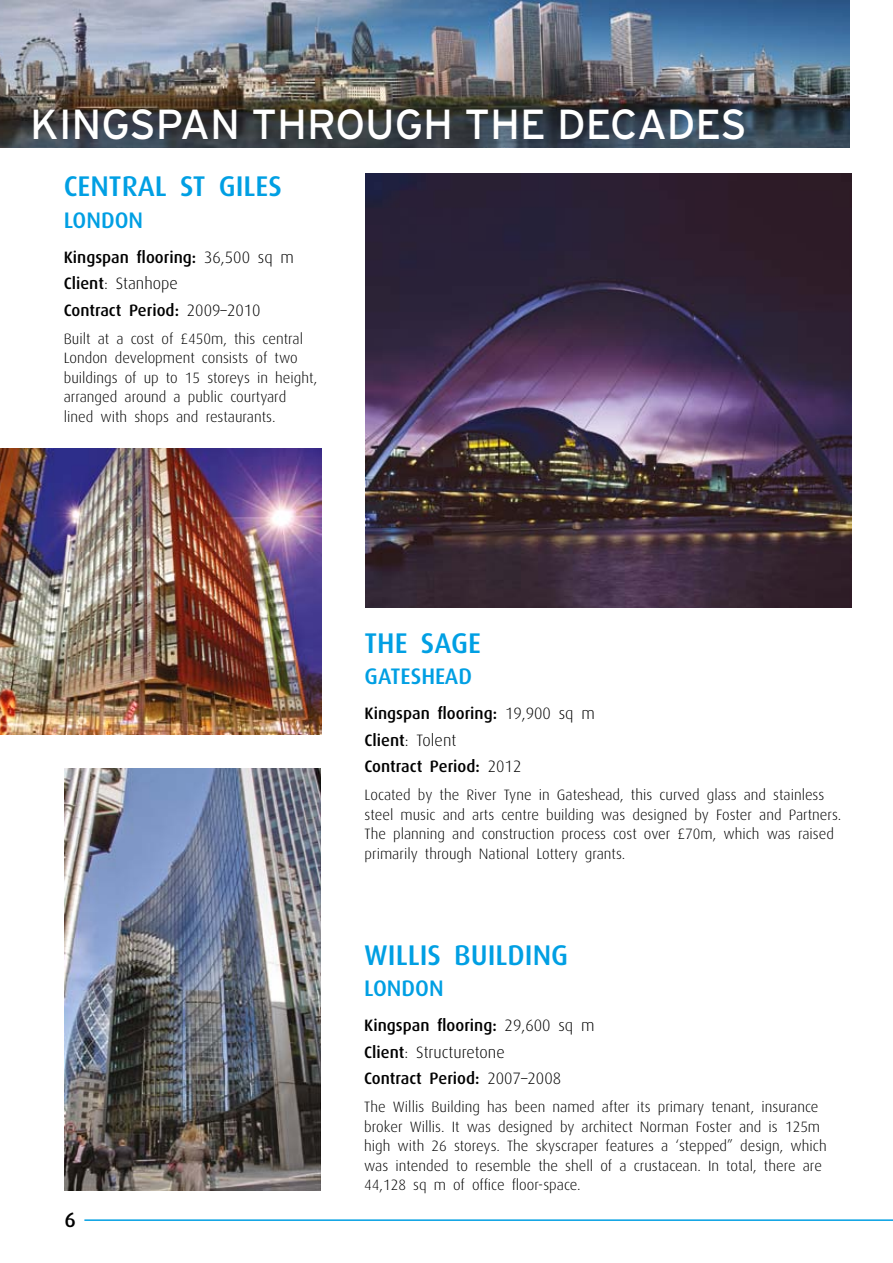
<style>
.page{position:relative;width:893px;height:1263px;background:#fff}
.page>*{position:absolute;margin:0;border:0;box-sizing:border-box;transform-origin:0 0}
.t1{font:42px "Interstate";color:#fff}
.t2{font:500 28.5px "Dax";color:#009fe3}
.t3{font:500 22.5px "Dax";color:#009fe3}
.t4{font:500 21px "Dax";color:#000}
.t5{font:500 16.5px/26.5px "Dax";color:#000}
.t6{font:300 15px/19.5px "Dax";color:#000}
.s1{font-weight:300}
</style>
<div class="page">
<hr style="left:84px;top:1219px;width:809px;height:2px;background:#009fe3">
<img style="left:366px;top:173px;width:486px;height:434px">
<img style="left:0;top:449px;width:322px;height:285px">
<img style="left:64px;top:769px;width:256px;height:422px">
<img style="left:0;top:0;width:849px;height:147px">
<h1 class="t1" style="left:30px;top:100px;width:718px">KINGSPAN THROUGH THE DECADES</h1>
<h2 class="t2" style="left:64px;top:171px;width:220px">CENTRAL ST GILES</h2>
<h3 class="t3" style="left:64px;top:207px;width:81px">LONDON</h3>
<p class="t5" style="left:64px;top:244px;width:232px">Kingspan flooring: <span class="s1">36,500 sq m<br></span>Client<span class="s1">: Stanhope<br></span>Contract Period: <span class="s1">2009–2010</span></p>
<p class="t6" style="left:64px;top:329px;width:255px">Built at a cost of £450m, this central London development consists of two buildings of up to 15 storeys in height, arranged around a public courtyard lined with shops and restaurants.</p>
<h3 class="t4" style="left:64px;top:1208px;width:13px">6</h3>
<h2 class="t2" style="left:365px;top:627px;width:118px">THE SAGE</h2>
<h3 class="t3" style="left:365px;top:664px;width:109px">GATESHEAD</h3>
<p class="t5" style="left:365px;top:700px;width:232px">Kingspan flooring: <span class="s1">19,900 sq m<br></span>Client<span class="s1">: Tolent<br></span>Contract Period: <span class="s1">2012</span></p>
<p class="t6" style="left:365px;top:785px;width:478px">Located by the River Tyne in Gateshead, this curved glass and stainless steel music and arts centre building was designed by Foster and Partners.<br>The planning and construction process cost over £70m, which was raised primarily through National Lottery grants.</p>
<h2 class="t2" style="left:364px;top:939px;width:206px">WILLIS BUILDING</h2>
<h3 class="t3" style="left:364px;top:976px;width:81px">LONDON</h3>
<p class="t5" style="left:364px;top:1012px;width:232px">Kingspan flooring: <span class="s1">29,600 sq m<br></span>Client<span class="s1">: Structuretone<br></span>Contract Period: <span class="s1">2007–2008</span></p>
<p class="t6" style="left:364px;top:1097px;width:464px">The Willis Building has been named after its primary tenant, insurance broker Willis. It was designed by architect Norman Foster and is 125m high with 26 storeys. The skyscraper features a ‘stepped” design, which was intended to resemble the shell of a crustacean. In total, there are 44,128 sq m of office floor-space.</p>
</div>
